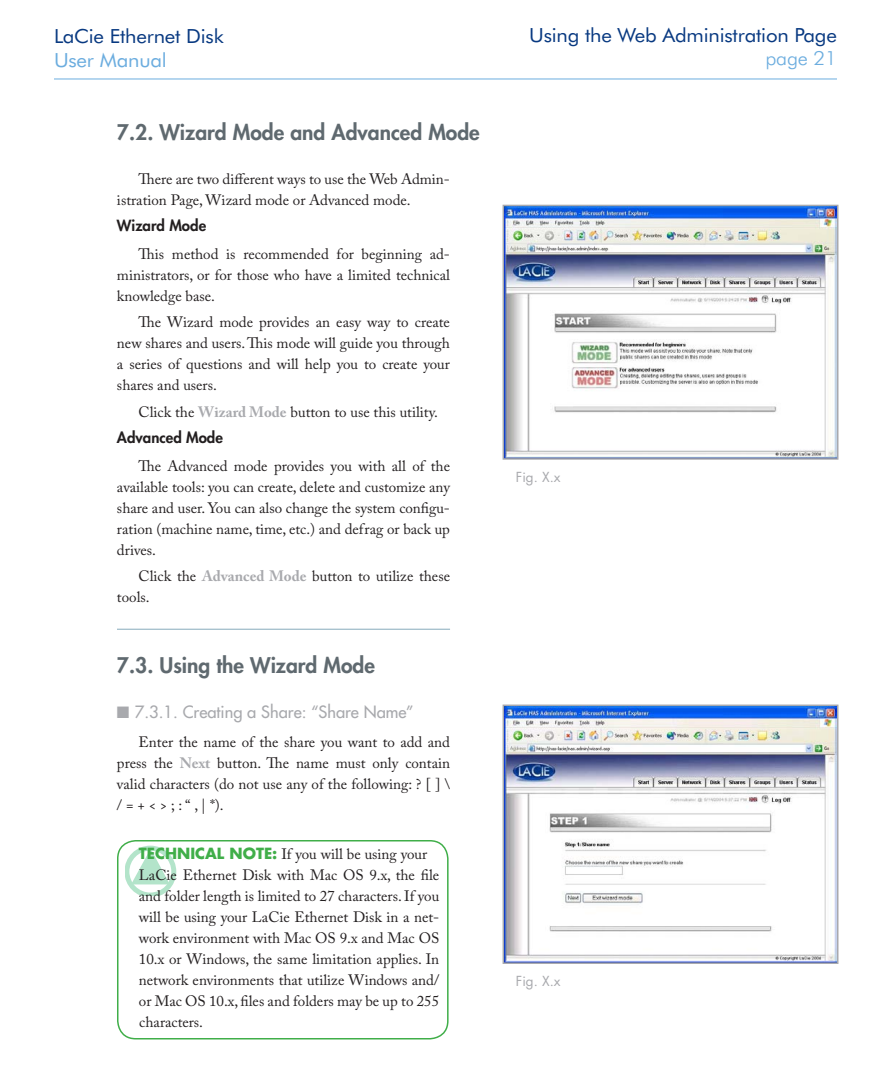
<style>
.page{position:relative;width:891px;height:1080px;background:#fff}
.page>*{position:absolute;margin:0;border:0;box-sizing:border-box;transform-origin:0 0}
.t1{font:800 21px "Futura";color:#5f696f}
.t2{font:19.5px "Futura BT";letter-spacing:-.01em;color:#083981;scale:1.05 1}
.t3{font:19.5px "Futura BT";letter-spacing:-.01em;color:#6caddf;scale:1.05 1}
.t4{font:300 19.5px "Futura BT";color:#6caddf;scale:1.05 1}
.t5{font:16.5px "Futura";color:#a8a9ad}
.t6{font:15px/21px "Adobe Caslon Pro";color:#231f20;text-align:justify}
.t7{font:800 15px "Futura";color:#231f20}
.t8{font:700 15px "Futura";color:#40ae49}
.t9{font:13.5px "Futura";color:#a8a9ad}
.s1{font-weight:700;color:#a8a9ad}
.s2{font-family:"Futura";font-weight:700;color:#40ae49}
</style>
<div class="page">
<hr style="left:54px;top:79px;width:783px;height:1px;background:#6caddf">
<svg style="left:502px;top:204px;width:337px;height:256px"></svg>
<hr style="left:117px;top:629px;width:333px;height:1px;background:#87aabb">
<svg style="left:502px;top:704px;width:337px;height:260px"></svg>
<svg style="left:125px;top:846px;width:51px;height:50px"></svg>
<div style="left:117px;top:840px;width:332px;height:200px;border:2px solid #40ae49;border-radius:18px"></div>
<h2 class="t2" style="left:529px;top:23px;width:295px">Using the Web Administration Page</h2>
<h2 class="t2" style="left:54px;top:24px;width:163px">LaCie Ethernet Disk</h2>
<h2 class="t3" style="left:54px;top:49px;width:109px">User Manual</h2>
<h2 class="t4" style="left:765px;top:46px;width:56px">page 21</h2>
<h1 class="t1" style="left:117px;top:118px;width:364px">7.2. Wizard Mode and Advanced Mode</h1>
<p class="t6" style="left:117px;top:168px;width:335px;text-indent:22px">There are two different ways to use the Web Admin&shy;istration Page, Wizard mode or Advanced mode.</p>
<p class="t7" style="left:117px;top:216px;width:91px">Wizard Mode</p>
<p class="t6" style="left:117px;top:243px;width:335px;text-indent:22px">This method is recommended for beginning ad&shy;ministrators, or for those who have a limited technical knowledge base.</p>
<p class="t6" style="left:117px;top:312px;width:335px;text-indent:22px">The Wizard mode provides an easy way to create new shares and users. This mode will guide you through a series of questions and will help you to create your shares and users.</p>
<p class="t6" style="left:139px;top:401px;width:301px">Click the <span class="s1">Wizard Mode</span> button to use this utility.</p>
<p class="t7" style="left:117px;top:428px;width:107px">Advanced Mode</p>
<p class="t6" style="left:117px;top:455px;width:335px;text-indent:22px">The Advanced mode provides you with all of the available tools: you can create, delete and customize any share and user. You can also change the system configu&shy;ration (machine name, time, etc.) and defrag or back up drives.</p>
<p class="t6" style="left:117px;top:566px;width:335px;text-indent:22px">Click the <span class="s1">Advanced Mode</span> button to utilize these tools.</p>
<h1 class="t1" style="left:117px;top:651px;width:260px">7.3. Using the Wizard Mode</h1>
<p class="t5" style="left:117px;top:701px;width:298px">■ 7.3.1. Creating a Share: “Share Name”</p>
<p class="t6" style="left:117px;top:731px;width:335px;text-indent:22px">Enter the name of the share you want to add and press the <span class="s1">Next</span> button. The name must only contain valid characters (do not use any of the following: ? [ ] \ / = + &lt; &gt; ; : “ , | *).</p>
<p class="t8" style="left:139px;top:843px;width:49px">TECHNICA</p>
<p class="t8" style="left:217px;top:843px;width:25px">L NOT</p>
<p class="t6" style="left:139px;top:843px;width:302px;text-align:left;text-indent:125px"><span class="s2">E:</span> If you will be using your LaCie Ethernet Disk with Mac OS 9.x, the file and folder length is limited to 27 characters. If you will be using your LaCie Ethernet Disk in a net&shy;work environment with Mac OS 9.x and Mac OS 10.x or Windows, the same limitation applies. In network environments that utilize Windows and/ or Mac OS 10.x, files and folders may be up to 255 characters.</p>
<p class="t9" style="left:516px;top:468px;width:46px">Fig. X.x</p>
<p class="t9" style="left:516px;top:972px;width:46px">Fig. X.x</p>
</div>
